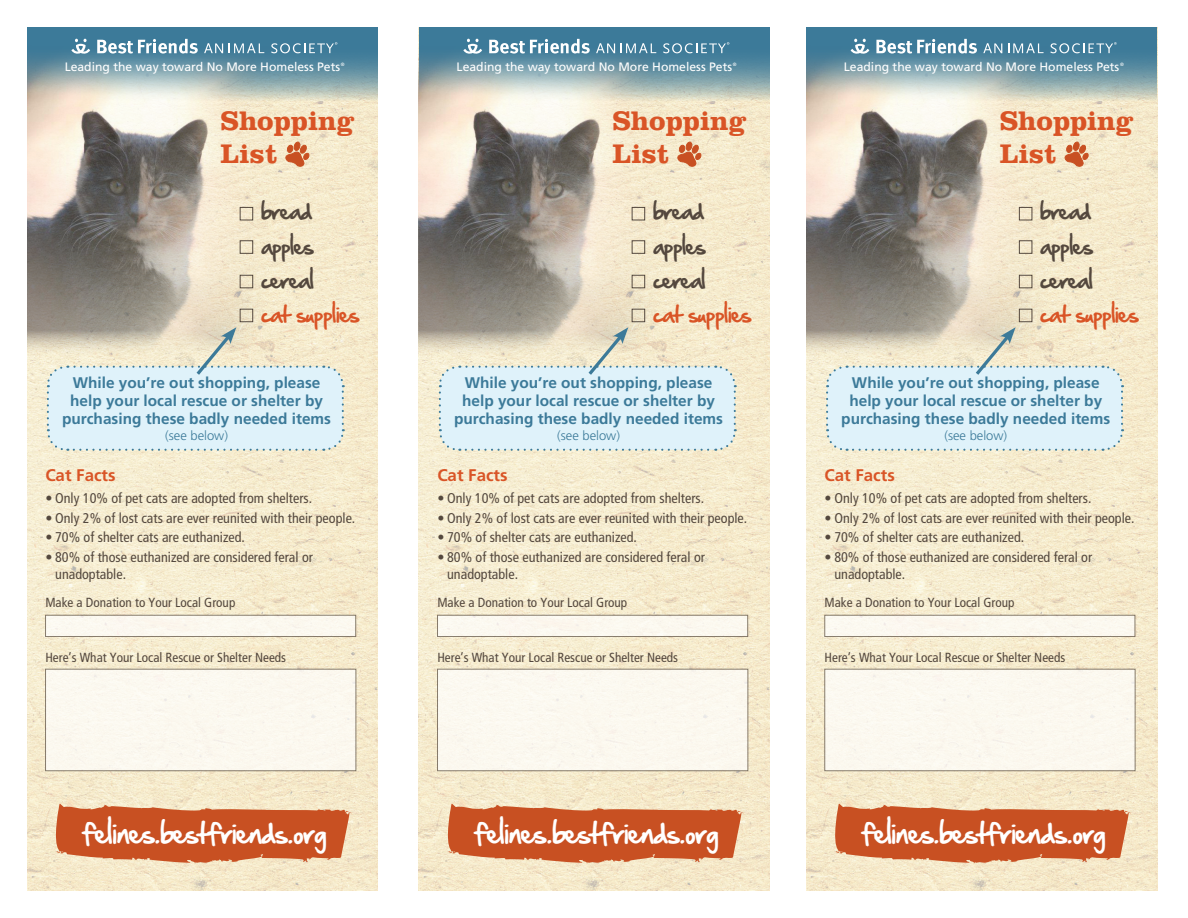
<style>
.page{position:relative;width:1188px;height:918px;background:#fff}
.page>*{position:absolute;margin:0;border:0;box-sizing:border-box;transform-origin:0 0}
.t1{font:700 27.6px/33.2px "Clarendon BT";color:#d95426}
.t2{font:24.75px "Hand Of Sean";color:#fff}
.t3{font:19.5px "Hand Of Sean";color:#54483e}
.t4{font:19.5px "Hand Of Sean";color:#d95426}
.t5{font:700 16.8px "Frutiger";color:#d95426}
.t6{font:700 15.3px "Frutiger";color:#3c7a99}
.t7{font:condensed 14.1px "Frutiger";color:#54483e}
.t8{font:condensed 13.2px "Frutiger";color:#54483e}
.t9{font:300 13.05px "Frutiger";color:#3c7a99}
.t10{font:12.15px "Frutiger";color:#fff}
.t11{font:4.8px "Frutiger";color:#fff}
</style>
<div class="page">
<img style="left:27px;top:100px;width:351px;height:791px">
<svg style="left:27px;top:27px;width:351px;height:73px;background:#5c8da1"></svg>
<img style="left:27px;top:42px;width:250px;height:316px">
<svg style="left:51px;top:796px;width:301px;height:74px;background:#d7855d"></svg>
<svg style="left:97px;top:39px;width:101px;height:15px"></svg>
<svg style="left:204px;top:43px;width:19px;height:10px"></svg>
<svg style="left:229px;top:43px;width:35px;height:10px"></svg>
<svg style="left:271px;top:42px;width:66px;height:11px"></svg>
<svg style="left:71px;top:39px;width:19px;height:15px"></svg>
<div style="left:45px;top:615px;width:311px;height:22px;background:#fcf8f0;border:1px solid #54483e"></div>
<div style="left:45px;top:669px;width:311px;height:102px;background:#fcf8ef"></div>
<div style="left:240px;top:309px;width:13px;height:13px;border:1px solid #54483e"></div>
<div style="left:240px;top:275px;width:13px;height:13px;border:1px solid #54483e"></div>
<div style="left:240px;top:240px;width:13px;height:14px;border:1px solid #54483e"></div>
<div style="left:240px;top:207px;width:13px;height:13px;border:1px solid #54483e"></div>
<svg style="left:46px;top:327px;width:299px;height:125px;background:#dfe9e6"></svg>
<svg style="left:284px;top:142px;width:26px;height:25px"></svg>
<img style="left:419px;top:100px;width:351px;height:791px">
<svg style="left:419px;top:27px;width:351px;height:73px;background:#5c8da1"></svg>
<img style="left:419px;top:42px;width:250px;height:316px">
<svg style="left:443px;top:796px;width:301px;height:74px;background:#d7855d"></svg>
<svg style="left:489px;top:39px;width:101px;height:15px"></svg>
<svg style="left:596px;top:43px;width:19px;height:10px"></svg>
<svg style="left:621px;top:43px;width:35px;height:10px"></svg>
<svg style="left:663px;top:42px;width:66px;height:11px"></svg>
<svg style="left:463px;top:39px;width:19px;height:15px"></svg>
<div style="left:437px;top:615px;width:311px;height:22px;background:#fcf8f0;border:1px solid #54483e"></div>
<div style="left:437px;top:669px;width:311px;height:102px;background:#fcf8ef"></div>
<div style="left:632px;top:309px;width:13px;height:13px;border:1px solid #54483e"></div>
<div style="left:632px;top:275px;width:13px;height:13px;border:1px solid #54483e"></div>
<div style="left:632px;top:240px;width:13px;height:14px;border:1px solid #54483e"></div>
<div style="left:632px;top:207px;width:13px;height:13px;border:1px solid #54483e"></div>
<svg style="left:438px;top:327px;width:299px;height:125px;background:#dfe9e6"></svg>
<svg style="left:676px;top:142px;width:26px;height:25px"></svg>
<img style="left:806px;top:100px;width:351px;height:791px">
<svg style="left:806px;top:27px;width:351px;height:73px;background:#5c8da1"></svg>
<img style="left:806px;top:42px;width:250px;height:316px">
<svg style="left:830px;top:796px;width:301px;height:74px;background:#d7855d"></svg>
<svg style="left:876px;top:39px;width:101px;height:15px"></svg>
<svg style="left:983px;top:43px;width:19px;height:10px"></svg>
<svg style="left:1008px;top:43px;width:36px;height:10px"></svg>
<svg style="left:1050px;top:42px;width:67px;height:11px"></svg>
<svg style="left:851px;top:39px;width:18px;height:15px"></svg>
<div style="left:825px;top:615px;width:310px;height:22px;background:#fcf8f0;border:1px solid #54483e"></div>
<div style="left:825px;top:669px;width:310px;height:102px;background:#fcf8ef"></div>
<div style="left:1019px;top:309px;width:13px;height:13px;border:1px solid #54483e"></div>
<div style="left:1019px;top:275px;width:13px;height:13px;border:1px solid #54483e"></div>
<div style="left:1019px;top:240px;width:13px;height:14px;border:1px solid #54483e"></div>
<div style="left:1019px;top:207px;width:13px;height:13px;border:1px solid #54483e"></div>
<svg style="left:825px;top:327px;width:299px;height:125px;background:#dfe9e6"></svg>
<svg style="left:1064px;top:142px;width:25px;height:25px"></svg>
<p class="t10" style="left:65px;top:59px;width:277px">Leading the way toward No More Homeless Pets</p>
<p class="t11" style="left:341px;top:61px;width:5px">®</p>
<p class="t1" style="left:221px;top:104px;width:135px">Shopping<br>List</p>
<p class="t3" style="left:261px;top:194px;width:52px">bread</p>
<p class="t3" style="left:261px;top:228px;width:54px">apples</p>
<p class="t3" style="left:261px;top:262px;width:54px">cereal</p>
<p class="t4" style="left:261px;top:297px;width:99px">cat supplies</p>
<p class="t6" style="left:73px;top:374px;width:249px">While you’re out shopping, please</p>
<p class="t6" style="left:70px;top:392px;width:254px">help your local rescue or shelter by</p>
<p class="t6" style="left:62px;top:410px;width:271px">purchasing these badly needed items</p>
<p class="t9" style="left:165px;top:428px;width:64px">(see below)</p>
<p class="t5" style="left:45px;top:465px;width:72px">Cat Facts</p>
<p class="t7" style="left:45px;top:490px;width:268px">• Only 10% of pet cats are adopted from shelters.</p>
<p class="t7" style="left:45px;top:510px;width:311px">• Only 2% of lost cats are ever reunited with their people.</p>
<p class="t7" style="left:45px;top:529px;width:201px">• 70% of shelter cats are euthanized.</p>
<p class="t7" style="left:45px;top:549px;width:269px">• 80% of those euthanized are considered feral or</p>
<p class="t7" style="left:55px;top:566px;width:72px">unadoptable.</p>
<p class="t8" style="left:45px;top:595px;width:192px">Make a Donation to Your Local Group</p>
<p class="t8" style="left:45px;top:649px;width:242px">Here’s What Your Local Rescue or Shelter Needs</p>
<p class="t2" style="left:84px;top:811px;width:244px">felines.bestfriends.org</p>
<p class="t10" style="left:457px;top:59px;width:277px">Leading the way toward No More Homeless Pets</p>
<p class="t11" style="left:733px;top:61px;width:5px">®</p>
<p class="t1" style="left:613px;top:104px;width:135px">Shopping<br>List</p>
<p class="t3" style="left:653px;top:194px;width:52px">bread</p>
<p class="t3" style="left:653px;top:228px;width:54px">apples</p>
<p class="t3" style="left:653px;top:262px;width:54px">cereal</p>
<p class="t4" style="left:653px;top:297px;width:99px">cat supplies</p>
<p class="t6" style="left:465px;top:374px;width:249px">While you’re out shopping, please</p>
<p class="t6" style="left:462px;top:392px;width:254px">help your local rescue or shelter by</p>
<p class="t6" style="left:454px;top:410px;width:271px">purchasing these badly needed items</p>
<p class="t9" style="left:557px;top:428px;width:64px">(see below)</p>
<p class="t5" style="left:437px;top:465px;width:72px">Cat Facts</p>
<p class="t7" style="left:437px;top:490px;width:268px">• Only 10% of pet cats are adopted from shelters.</p>
<p class="t7" style="left:437px;top:510px;width:311px">• Only 2% of lost cats are ever reunited with their people.</p>
<p class="t7" style="left:437px;top:529px;width:201px">• 70% of shelter cats are euthanized.</p>
<p class="t7" style="left:437px;top:549px;width:269px">• 80% of those euthanized are considered feral or</p>
<p class="t7" style="left:447px;top:566px;width:72px">unadoptable.</p>
<p class="t8" style="left:437px;top:595px;width:192px">Make a Donation to Your Local Group</p>
<p class="t8" style="left:437px;top:649px;width:242px">Here’s What Your Local Rescue or Shelter Needs</p>
<p class="t2" style="left:476px;top:811px;width:244px">felines.bestfriends.org</p>
<p class="t10" style="left:844px;top:59px;width:277px">Leading the way toward No More Homeless Pets</p>
<p class="t11" style="left:1120px;top:61px;width:5px">®</p>
<p class="t1" style="left:1000px;top:104px;width:135px">Shopping<br>List</p>
<p class="t3" style="left:1041px;top:194px;width:52px">bread</p>
<p class="t3" style="left:1041px;top:228px;width:54px">apples</p>
<p class="t3" style="left:1041px;top:262px;width:54px">cereal</p>
<p class="t4" style="left:1041px;top:297px;width:99px">cat supplies</p>
<p class="t6" style="left:852px;top:374px;width:249px">While you’re out shopping, please</p>
<p class="t6" style="left:849px;top:392px;width:254px">help your local rescue or shelter by</p>
<p class="t6" style="left:841px;top:410px;width:271px">purchasing these badly needed items</p>
<p class="t9" style="left:944px;top:428px;width:64px">(see below)</p>
<p class="t5" style="left:825px;top:465px;width:72px">Cat Facts</p>
<p class="t7" style="left:825px;top:490px;width:268px">• Only 10% of pet cats are adopted from shelters.</p>
<p class="t7" style="left:825px;top:510px;width:312px">• Only 2% of lost cats are ever reunited with their people.</p>
<p class="t7" style="left:825px;top:529px;width:201px">• 70% of shelter cats are euthanized.</p>
<p class="t7" style="left:825px;top:549px;width:269px">• 80% of those euthanized are considered feral or</p>
<p class="t7" style="left:834px;top:566px;width:72px">unadoptable.</p>
<p class="t8" style="left:825px;top:595px;width:192px">Make a Donation to Your Local Group</p>
<p class="t8" style="left:825px;top:649px;width:242px">Here’s What Your Local Rescue or Shelter Needs</p>
<p class="t2" style="left:863px;top:811px;width:244px">felines.bestfriends.org</p>
</div>
